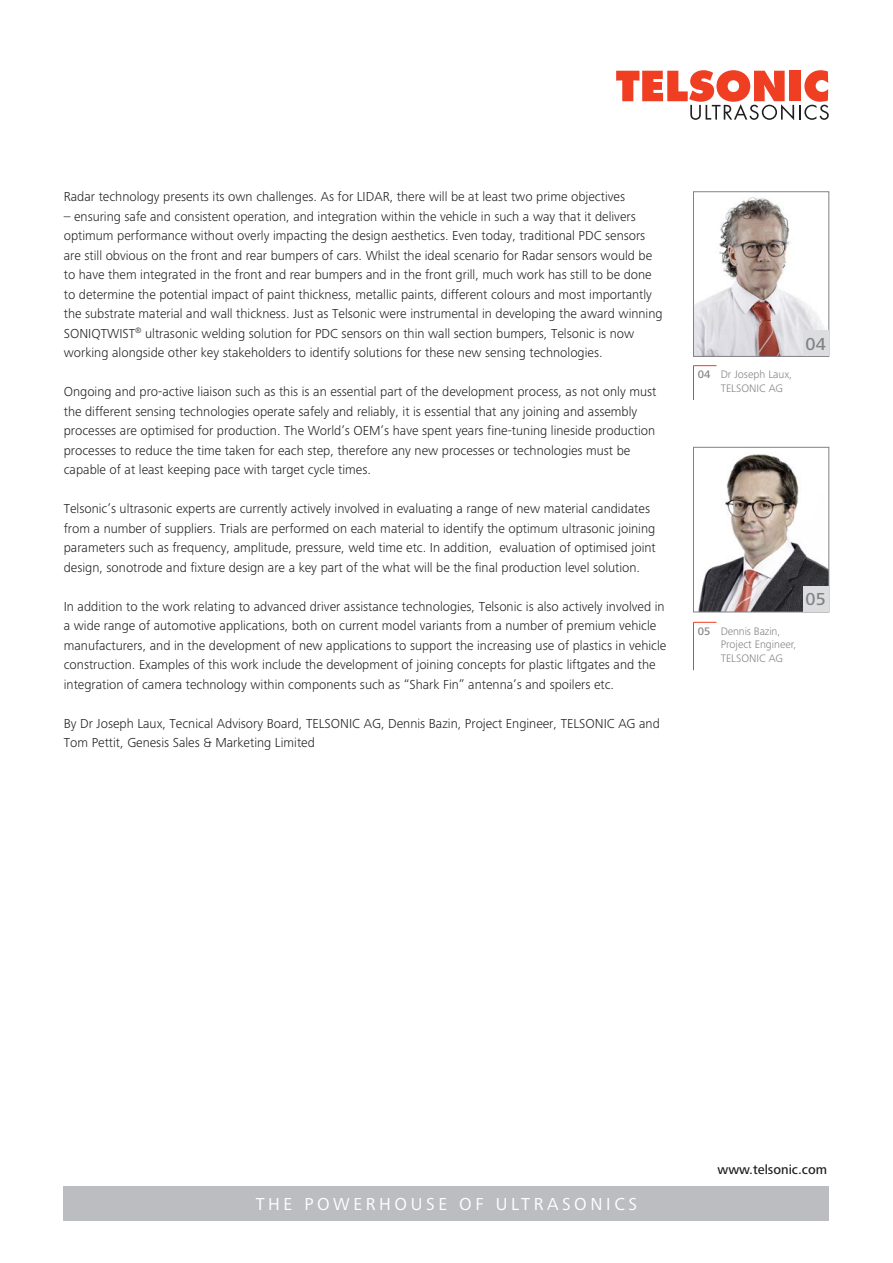
<style>
.page{position:relative;width:893px;height:1263px;background:#fff}
.page>*{position:absolute;margin:0;border:0;box-sizing:border-box;transform-origin:0 0}
.t1{font:18px "Frutiger Next LTW1 G";letter-spacing:.2em;color:#fff}
.t2{font:500 18px "Frutiger Next LTW1 G";color:#808285}
.Lauftext_9_13pt{font:300 13.5px/19.5px "Frutiger Next LTW1 G";color:#231f20}
.t3{font:500 13.5px "Frutiger Next LTW1 G";color:#231f20}
.Legende_7_5_9pt{font:300 11.25px/13.5px "Frutiger Next LTW1 G";color:#808285}
.Legende_7_5_9pt__med{font:500 11.25px "Frutiger Next LTW1 G";color:#808285}
</style>
<div class="page">
<svg style="left:616px;top:70px;width:213px;height:50px"></svg>
<div style="left:64px;top:1186px;width:765px;height:34px;background:#bcbdc0"></div>
<svg style="left:693px;top:191px;width:137px;height:166px"></svg>
<div style="left:803px;top:330px;width:25px;height:26px;background:#dcdddf"></div>
<svg style="left:693px;top:447px;width:137px;height:166px"></svg>
<div style="left:803px;top:586px;width:25px;height:26px;background:#dcdddf"></div>
<svg style="left:693px;top:365px;width:23px;height:1px"></svg>
<hr style="left:693px;top:366px;width:1px;height:34px;background:#ef3e22">
<svg style="left:693px;top:622px;width:23px;height:1px"></svg>
<hr style="left:693px;top:623px;width:1px;height:47px;background:#ef3e22">
<p class="Lauftext_9_13pt" style="left:64px;top:187px;width:563px">Radar technology presents its own challenges. As for LIDAR, there will be at least two prime objectives</p>
<p class="Lauftext_9_13pt" style="left:64px;top:206px;width:600px">– ensuring safe and consistent operation, and integration within the vehicle in such a way that it delivers optimum performance without overly impacting the design aesthetics. Even today, traditional PDC sensors are still obvious on the front and rear bumpers of cars. Whilst the ideal scenario for Radar sensors would be to have them integrated in the front and rear bumpers and in the front grill, much work has still to be done to determine the potential impact of paint thickness, metallic paints, different colours and most importantly the substrate material and wall thickness. Just as Telsonic were instrumental in developing the award winning SONIQTWIST<sup>®</sup> ultrasonic welding solution for PDC sensors on thin wall section bumpers, Telsonic is now working alongside other key stakeholders to identify solutions for these new sensing technologies.</p>
<p class="Lauftext_9_13pt" style="left:64px;top:382px;width:594px">Ongoing and pro-active liaison such as this is an essential part of the development process, as not only must the different sensing technologies operate safely and reliably, it is essential that any joining and assembly processes are optimised for production. The World’s OEM’s have spent years fine-tuning lineside production processes to reduce the time taken for each step, therefore any new processes or technologies must be capable of at least keeping pace with target cycle times.</p>
<p class="Lauftext_9_13pt" style="left:64px;top:499px;width:594px">Telsonic’s ultrasonic experts are currently actively involved in evaluating a range of new material candidates from a number of suppliers. Trials are performed on each material to identify the optimum ultrasonic joining parameters such as frequency, amplitude, pressure, weld time etc. In addition, evaluation of optimised joint design, sonotrode and fixture design are a key part of the what will be the final production level solution.</p>
<p class="Lauftext_9_13pt" style="left:64px;top:596px;width:604px">In addition to the work relating to advanced driver assistance technologies, Telsonic is also actively involved in a wide range of automotive applications, both on current model variants from a number of premium vehicle manufacturers, and in the development of new applications to support the increasing use of plastics in vehicle construction. Examples of this work include the development of joining concepts for plastic liftgates and the integration of camera technology within components such as “Shark Fin” antenna’s and spoilers etc.</p>
<p class="Lauftext_9_13pt" style="left:64px;top:713px;width:598px">By Dr Joseph Laux, Tecnical Advisory Board, TELSONIC AG, Dennis Bazin, Project Engineer, TELSONIC AG and<br>Tom Pettit, Genesis Sales &amp; Marketing Limited</p>
<p class="Legende_7_5_9pt__med" style="left:698px;top:368px;width:14px">04</p>
<p class="Legende_7_5_9pt" style="left:721px;top:367px;width:73px">Dr Joseph Laux,<br>TELSONIC AG</p>
<p class="t2" style="left:806px;top:333px;width:22px">04</p>
<p class="Legende_7_5_9pt__med" style="left:698px;top:624px;width:14px">05</p>
<p class="Legende_7_5_9pt" style="left:721px;top:624px;width:77px">Dennis Bazin,<br>Project Engineer,<br>TELSONIC AG</p>
<p class="t2" style="left:806px;top:589px;width:22px">05</p>
<h1 class="t1" style="left:256px;top:1194px;width:383px">THE POWERHOUSE OF ULTRASONICS</h1>
<p class="t3" style="left:717px;top:1161px;width:111px">www.telsonic.com</p>
</div>
